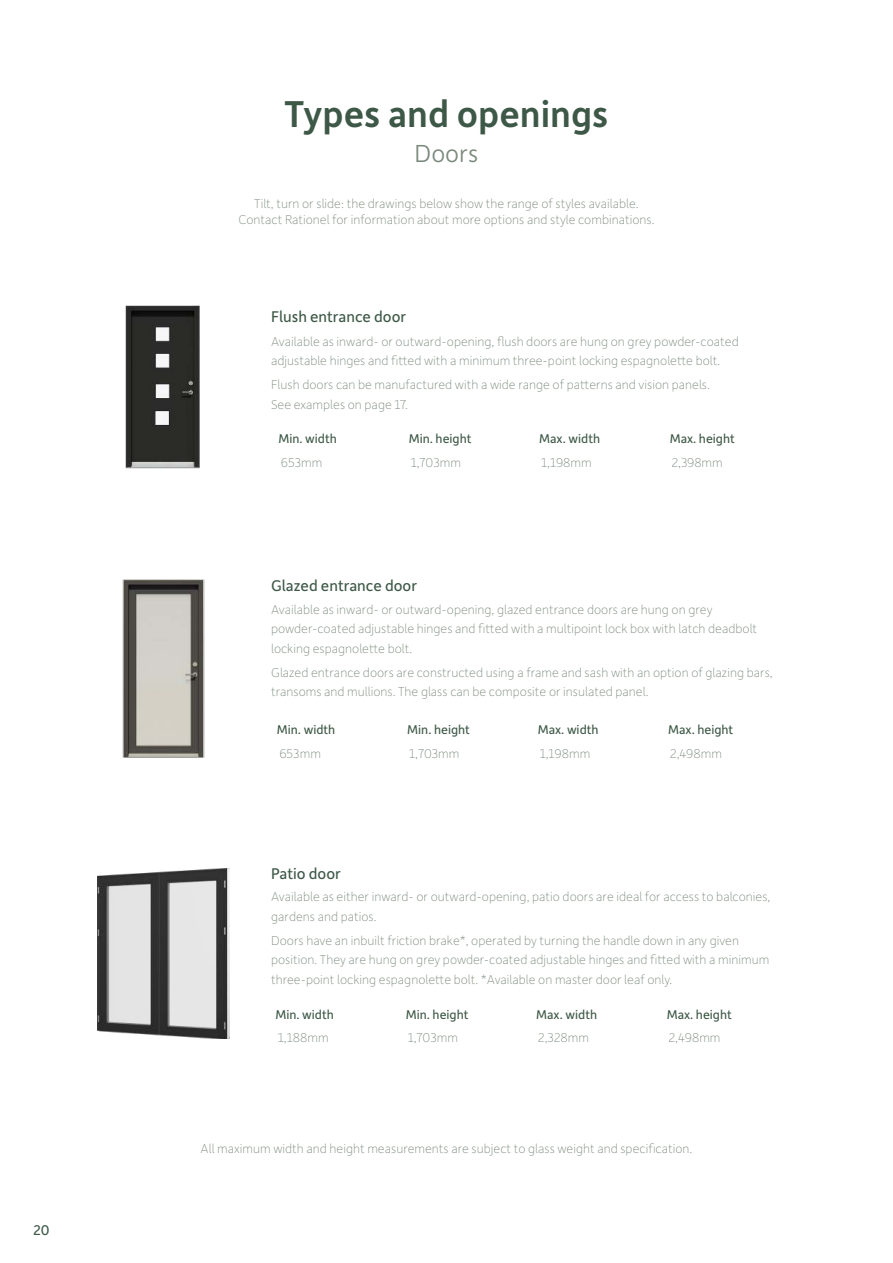
<style>
.page{position:relative;width:893px;height:1263px;background:#fff}
.page>*{position:absolute;margin:0;border:0;box-sizing:border-box;transform-origin:0 0}
.t1{font:500 39.75px "Depot New";color:#3d5846}
.t2{font:300 26.25px "Depot New";color:#7b897c}
.t3{font:16.5px "Depot New";color:#3d5846}
.t4{font:15px "Depot New";color:#3d5846}
.t5{font:100 13.5px/19.5px "Depot New";color:#7b897c}
.t6{font:13.5px "Depot New";color:#3d5846}
</style>
<div class="page">
<img style="left:125px;top:305px;width:75px;height:164px">
<img style="left:98px;top:868px;width:131px;height:170px">
<img style="left:122px;top:579px;width:83px;height:179px">
<p class="t4" style="left:33px;top:1223px;width:18px">20</p>
<h1 class="t1" style="left:285px;top:96px;width:325px">Types and openings</h1>
<h2 class="t2" style="left:414px;top:142px;width:65px">Doors</h2>
<p class="t5" style="left:238px;top:196px;width:417px;line-height:16.5px;text-align:center">Tilt, turn or slide: the drawings below show the range of styles available.<br>Contact Rationel for information about more options and style combinations.</p>
<p class="t3" style="left:271px;top:309px;width:137px">Flush entrance door</p>
<p class="t5" style="left:271px;top:332px;width:469px">Available as inward- or outward-opening, flush doors are hung on grey powder-coated adjustable hinges and fitted with a minimum three-point locking espagnolette bolt.</p>
<p class="t5" style="left:271px;top:376px;width:440px">Flush doors can be manufactured with a wide range of patterns and vision panels.<br>See examples on page 17.</p>
<p class="t6" style="left:278px;top:433px;width:60px">Min. width</p>
<p class="t6" style="left:409px;top:433px;width:64px">Min. height</p>
<p class="t6" style="left:539px;top:433px;width:62px">Max. width</p>
<p class="t6" style="left:670px;top:433px;width:67px">Max. height</p>
<p class="t5" style="left:281px;top:453px;width:43px">653mm</p>
<p class="t5" style="left:411px;top:453px;width:52px">1,703mm</p>
<p class="t5" style="left:541px;top:453px;width:52px">1,198mm</p>
<p class="t5" style="left:672px;top:453px;width:53px">2,398mm</p>
<p class="t3" style="left:271px;top:578px;width:147px">Glazed entrance door</p>
<p class="t5" style="left:271px;top:600px;width:488px">Available as inward- or outward-opening, glazed entrance doors are hung on grey powder-coated adjustable hinges and fitted with a multipoint lock box with latch deadbolt locking espagnolette bolt.</p>
<p class="t5" style="left:271px;top:663px;width:503px">Glazed entrance doors are constructed using a frame and sash with an option of glazing bars, transoms and mullions. The glass can be composite or insulated panel.</p>
<p class="t6" style="left:277px;top:724px;width:60px">Min. width</p>
<p class="t6" style="left:407px;top:724px;width:64px">Min. height</p>
<p class="t6" style="left:538px;top:724px;width:62px">Max. width</p>
<p class="t6" style="left:668px;top:724px;width:67px">Max. height</p>
<p class="t5" style="left:279px;top:744px;width:43px">653mm</p>
<p class="t5" style="left:409px;top:744px;width:52px">1,703mm</p>
<p class="t5" style="left:540px;top:744px;width:52px">1,198mm</p>
<p class="t5" style="left:670px;top:744px;width:53px">2,498mm</p>
<p class="t3" style="left:271px;top:866px;width:71px">Patio door</p>
<p class="t5" style="left:271px;top:888px;width:501px">Available as either inward- or outward-opening, patio doors are ideal for access to balconies, gardens and patios.</p>
<p class="t5" style="left:271px;top:931px;width:500px">Doors have an inbuilt friction brake*, operated by turning the handle down in any given position. They are hung on grey powder-coated adjustable hinges and fitted with a minimum three-point locking espagnolette bolt. * Available on master door leaf only.</p>
<p class="t6" style="left:275px;top:1008px;width:60px">Min. width</p>
<p class="t6" style="left:406px;top:1008px;width:64px">Min. height</p>
<p class="t6" style="left:536px;top:1008px;width:62px">Max. width</p>
<p class="t6" style="left:667px;top:1008px;width:67px">Max. height</p>
<p class="t5" style="left:278px;top:1029px;width:52px">1,188mm</p>
<p class="t5" style="left:408px;top:1029px;width:52px">1,703mm</p>
<p class="t5" style="left:538px;top:1029px;width:52px">2,328mm</p>
<p class="t5" style="left:669px;top:1029px;width:53px">2,498mm</p>
<p class="t5" style="left:201px;top:1139px;width:493px">All maximum width and height measurements are subject to glass weight and specification.</p>
</div>
